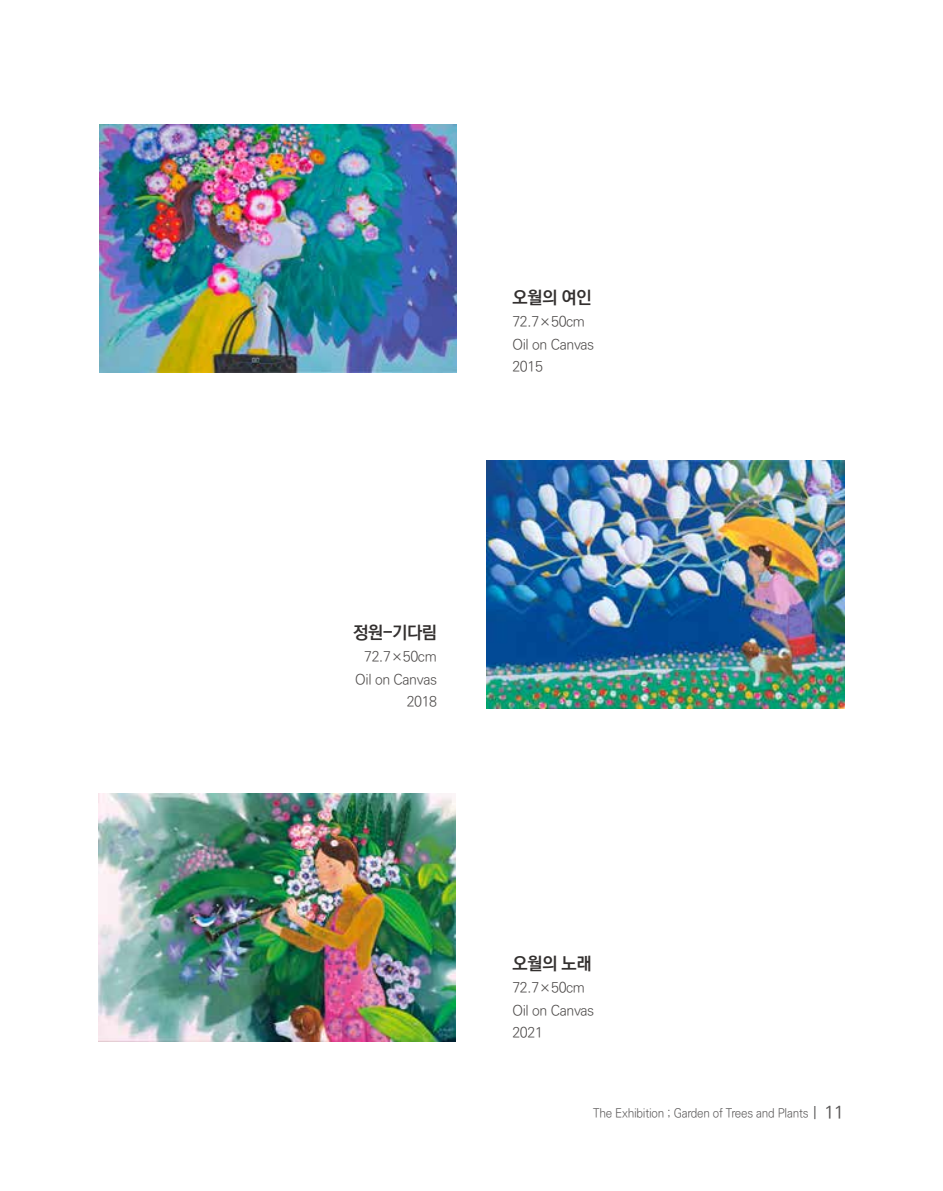
<style>
.page{position:relative;width:943px;height:1191px;background:#fff}
.page>*{position:absolute;margin:0;border:0;box-sizing:border-box;transform-origin:0 0}
.t1{font:700 17.5px "Ko Pub Dotum";letter-spacing:-.025em;color:#33302f}
.t2{font:300 14px/22.8px "Ko Pub Dotum";letter-spacing:-.025em;color:#4c4948}
.t3{font:300 12.25px "Ko Pub World Dotum";letter-spacing:-.02em;color:#595757;scale:.95 1}
.s1{font-family:"Ko Pub Dotum";font-weight:500;font-size:14px}
.s2{font-family:"Ko Pub Dotum";font-weight:500;font-size:17.5px}
</style>
<div class="page">
<img style="left:99px;top:124px;width:357px;height:248px">
<img style="left:98px;top:793px;width:357px;height:248px">
<img style="left:486px;top:460px;width:358px;height:248px">
<p class="t1" style="left:512px;top:289px;width:81px">오월의 여인</p>
<p class="t2" style="left:512px;top:311px;width:83px">72.7×50cm<br>Oil on Canvas<br>2015</p>
<p class="t1" style="left:353px;top:624px;width:86px">정원-기다림</p>
<p class="t2" style="left:355px;top:645px;width:83px;text-align:right">72.7×50cm<br>Oil on Canvas<br>2018</p>
<p class="t1" style="left:512px;top:954px;width:81px">오월의 노래</p>
<p class="t2" style="left:512px;top:976px;width:83px">72.7×50cm<br>Oil on Canvas<br>2021</p>
<p class="t3" style="left:593px;top:1104px;width:265px">The Exhibition ; Garden of Trees and Plants <span class="s1">|</span> <span class="s2">11</span></p>
</div>
